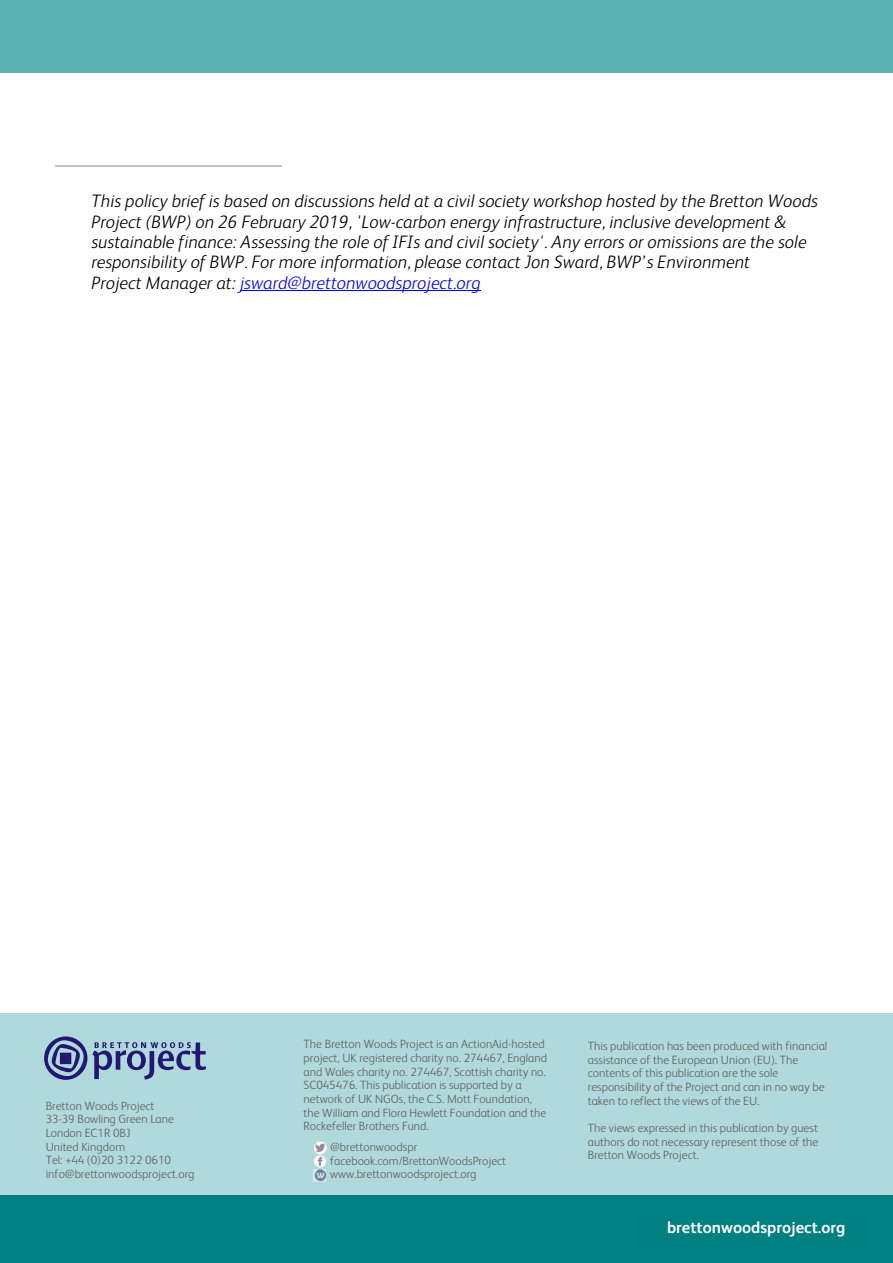
<style>
.page{position:relative;width:893px;height:1263px;background:#fff}
.page>*{position:absolute;margin:0;border:0;box-sizing:border-box;transform-origin:0 0}
.t1{font:italic 18px/20.4px "FS Albert Light";color:#000}
.t2{font:700 16.5px "FS Albert";color:#fff}
.t3{font:300 12px/13.6px "FS Albert";color:#616161}
.s1{color:#00f}
</style>
<div class="page">
<div style="left:0;top:1014px;width:893px;height:181px;background:#b0d9db"></div>
<div style="left:0;top:1195px;width:893px;height:68px;background:#008080"></div>
<svg style="left:44px;top:1036px;width:162px;height:44px"></svg>
<div style="left:0;top:0;width:893px;height:73px;background:#5cb1b5"></div>
<svg style="left:313px;top:1142px;width:13px;height:39px"></svg>
<hr style="left:240px;top:290px;width:241px;height:1px;background:#00f">
<hr style="left:55px;top:165px;width:227px;height:2px;background:#c6c6c6">
<p class="t1" style="left:91px;top:193px;width:728px">This policy brief is based on discussions held at a civil society workshop hosted by the Bretton Woods Project (BWP) on 26 February 2019, 'Low-carbon energy infrastructure, inclusive development &amp; sustainable finance: Assessing the role of IFIs and civil society'. Any errors or omissions are the sole responsibility of BWP. For more information, please contact Jon Sward, BWP’s Environment<br>Project Manager at: <span class="s1">jsward@brettonwoodsproject.org</span></p>
<p class="t3" style="left:46px;top:1099px;width:150px">Bretton Woods Project<br>33-39 Bowling Green Lane<br>London EC1R 0BJ<br>United Kingdom<br>Tel: +44 (0)20 3122 0610 info@brettonwoodsproject.org</p>
<p class="t3" style="left:304px;top:1038px;width:245px">The Bretton Woods Project is an ActionAid-hosted project, UK registered charity no. 274467, England and Wales charity no. 274467, Scottish charity no.<br>SC045476. This publication is supported by a network of UK NGOs, the C.S. Mott Foundation, the William and Flora Hewlett Foundation and the Rockefeller Brothers Fund.</p>
<p class="t3" style="left:330px;top:1141px;width:178px">@brettonwoodspr facebook.com/BrettonWoodsProject www.brettonwoodsproject.org</p>
<p class="t3" style="left:588px;top:1040px;width:241px">This publication has been produced with financial assistance of the European Union (EU). The contents of this publication are the sole responsibility of the Project and can in no way be taken to reflect the views of the EU.</p>
<p class="t3" style="left:588px;top:1122px;width:232px;text-align:justify">The views expressed in this publication by guest authors do not necessary represent those of the Bretton Woods Project.</p>
<h2 class="t2" style="left:667px;top:1220px;width:180px">brettonwoodsproject.org</h2>
</div>
